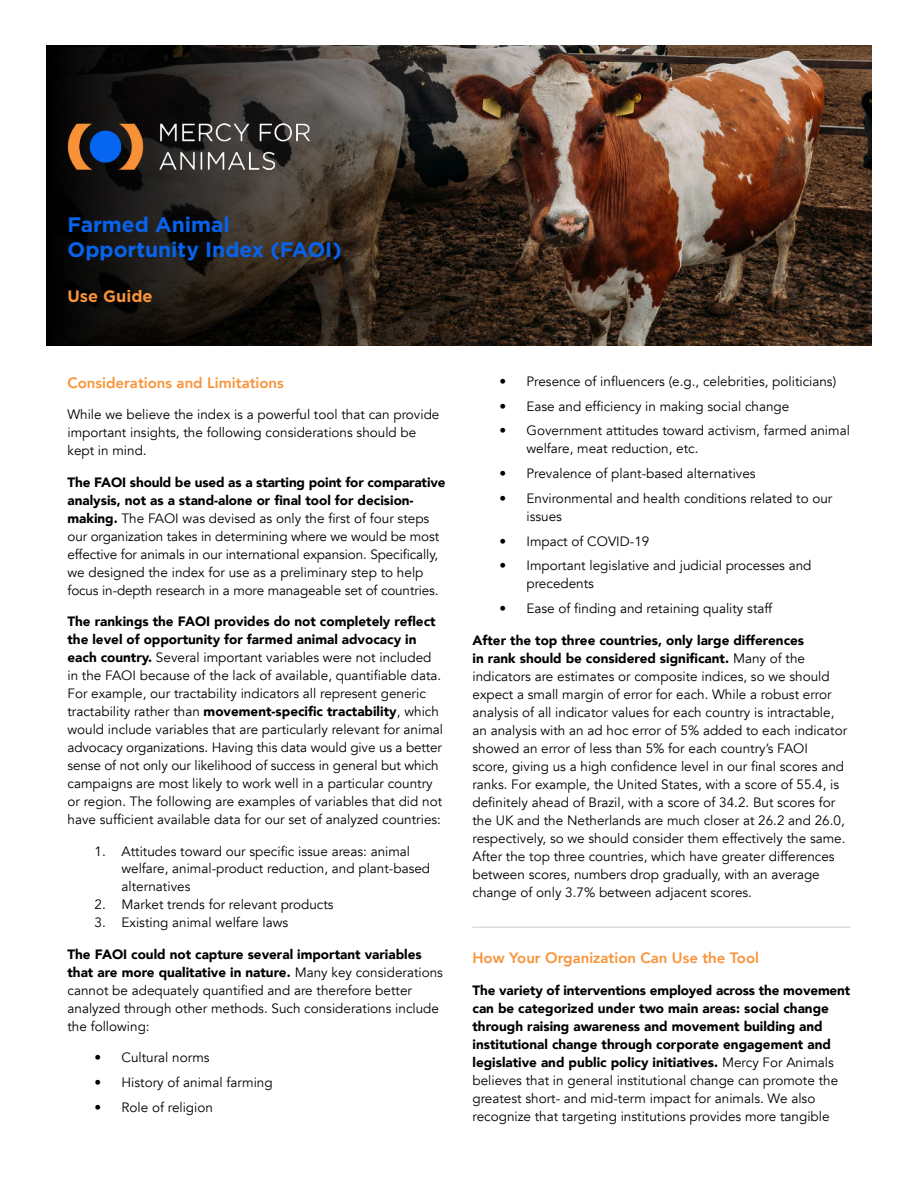
<style>
.page{position:relative;width:918px;height:1188px;background:#fff}
.page>*{position:absolute;margin:0;border:0;box-sizing:border-box;transform-origin:0 0}
.t1{font:700 21px/25.2px "Gotham";color:#0763eb}
.t2{font:700 16.5px "Gotham";color:#f99338}
.t3{font:800 15px "Avenir";color:#f99338}
.t4{font:13.5px/18px "Avenir";color:#000}
.t5{font:900 13.5px/18px "Avenir";color:#000}
.s1{font-weight:900}
.s2{font-weight:400}
</style>
<div class="page">
<img style="left:581px;top:45px;width:291px;height:301px">
<svg style="left:46px;top:45px;width:535px;height:301px;background:#332b24"></svg>
<img style="left:68px;top:123px;width:242px;height:46px">
<hr style="left:473px;top:927px;width:378px;height:1px;background:#d1d3d4">
<h1 class="t1" style="left:68px;top:213px;width:276px">Farmed Animal<br>Opportunity Index (FAOI)</h1>
<p class="t2" style="left:68px;top:289px;width:87px">Use Guide</p>
<p class="t3" style="left:68px;top:376px;width:218px">Considerations and Limitations</p>
<p class="t4" style="left:68px;top:407px;width:373px">While we believe the index is a powerful tool that can provide important insights, the following considerations should be kept in mind.</p>
<p class="t4" style="left:68px;top:473px;width:380px"><span class="s1">The FAOI should be used as a starting point for comparative analysis, not as a stand-alone or final tool for decision&shy;making.</span> The FAOI was devised as only the first of four steps our organization takes in determining where we would be most effective for animals in our international expansion. Specifically, we designed the index for use as a preliminary step to help focus in-depth research in a more manageable set of countries.</p>
<p class="t4" style="left:67px;top:614px;width:377px"><span class="s1">The rankings the FAOI provides do not completely reflect the level of opportunity for farmed animal advocacy in each country.</span> Several important variables were not included in the FAOI because of the lack of available, quantifiable data.<br>For example, our tractability indicators all represent generic tractability rather than <span class="s1">movement-specific tractability</span>, which would include variables that are particularly relevant for animal advocacy organizations. Having this data would give us a better sense of not only our likelihood of success in general but which campaigns are most likely to work well in a particular country or region. The following are examples of variables that did not have sufficient available data for our set of analyzed countries:</p>
<p class="t4" style="left:121px;top:843px;width:310px;text-indent:-27px">1. Attitudes toward our specific issue areas: animal welfare, animal-product reduction, and plant-based alternatives</p>
<p class="t4" style="left:94px;top:897px;width:241px">2. Market trends for relevant products</p>
<p class="t4" style="left:94px;top:915px;width:195px">3. Existing animal welfare laws</p>
<p class="t4" style="left:67px;top:947px;width:377px"><span class="s1">The FAOI could not capture several important variables that are more qualitative in nature.</span> Many key considerations cannot be adequately quantified and are therefore better analyzed through other methods. Such considerations include the following:</p>
<p class="t4" style="left:94px;top:1050px;width:117px">• Cultural norms</p>
<p class="t4" style="left:94px;top:1075px;width:180px">• History of animal farming</p>
<p class="t4" style="left:94px;top:1100px;width:120px">• Role of religion</p>
<p class="t4" style="left:499px;top:374px;width:338px">• Presence of influencers (e.g., celebrities, politicians)</p>
<p class="t4" style="left:499px;top:398px;width:291px">• Ease and efficiency in making social change</p>
<p class="t4" style="left:526px;top:423px;width:325px;text-indent:-27px">• Government attitudes toward activism, farmed animal welfare, meat reduction, etc.</p>
<p class="t4" style="left:499px;top:466px;width:258px">• Prevalence of plant-based alternatives</p>
<p class="t4" style="left:526px;top:491px;width:307px;text-indent:-27px">• Environmental and health conditions related to our issues</p>
<p class="t4" style="left:499px;top:533px;width:151px">• Impact of COVID-19</p>
<p class="t4" style="left:526px;top:558px;width:287px;text-indent:-27px">• Important legislative and judicial processes and precedents</p>
<p class="t4" style="left:499px;top:601px;width:274px">• Ease of finding and retaining quality staff</p>
<p class="t4" style="left:472px;top:632px;width:376px"><span class="s1">After the top three countries, only large differences<br>in rank should be considered significant.</span> Many of the indicators are estimates or composite indices, so we should expect a small margin of error for each. While a robust error analysis of all indicator values for each country is intractable, an analysis with an ad hoc error of 5% added to each indicator showed an error of less than 5% for each country’s FAOI<br>score, giving us a high confidence level in our final scores and ranks. For example, the United States, with a score of 55.4, is definitely ahead of Brazil, with a score of 34.2. But scores for the UK and the Netherlands are much closer at 26.2 and 26.0, respectively, so we should consider them effectively the same.<br>After the top three countries, which have greater differences between scores, numbers drop gradually, with an average change of only 3.7% between adjacent scores.</p>
<p class="t3" style="left:472px;top:952px;width:288px">How Your Organization Can Use the Tool</p>
<p class="t5" style="left:472px;top:982px;width:379px">The variety of interventions employed across the movement can be categorized under two main areas: social change through raising awareness and movement building and institutional change through corporate engagement and legislative and public policy initiatives. <span class="s2">Mercy For Animals believes that in general institutional change can promote the greatest short- and mid-term impact for animals. We also recognize that targeting institutions provides more tangible</span></p>
</div>
